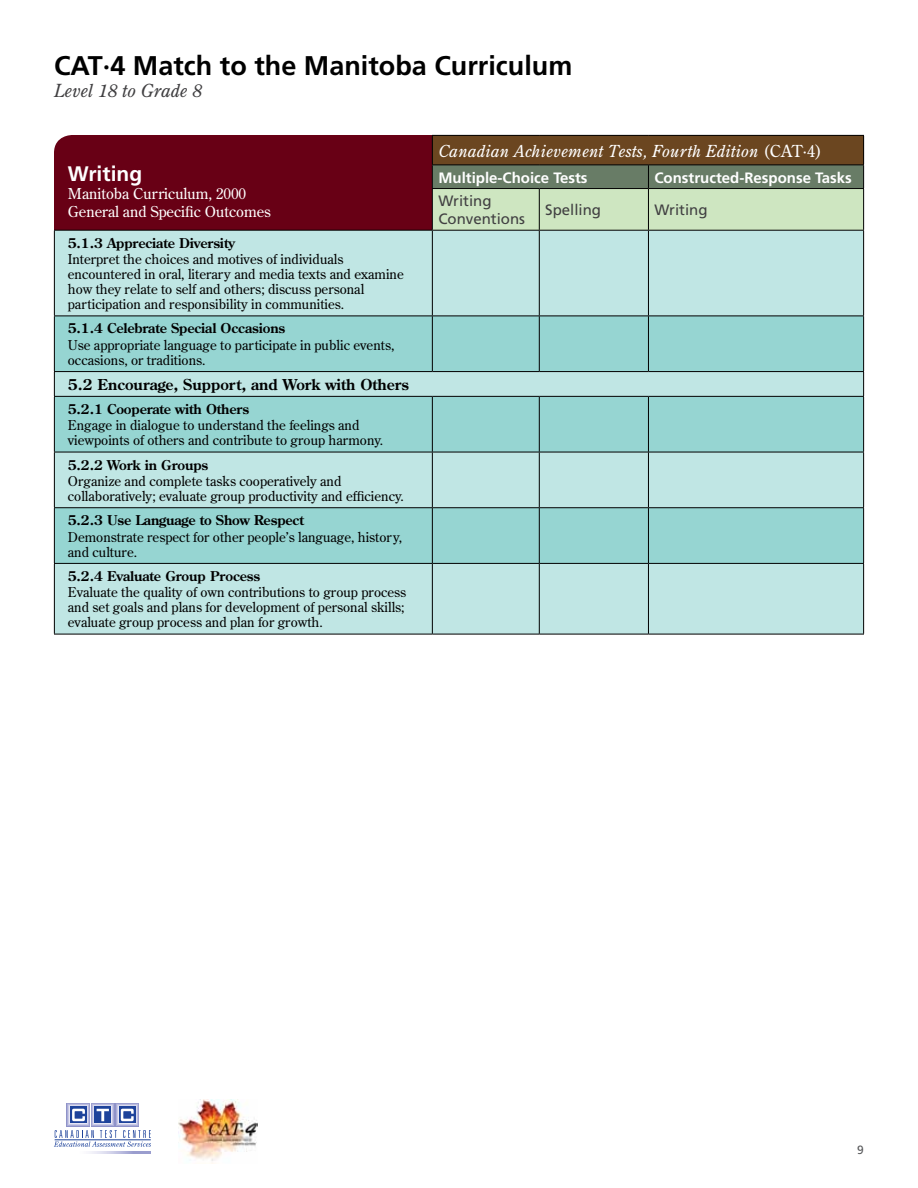
<style>
.page{position:relative;width:918px;height:1188px;background:#fff}
.page>*{position:absolute;margin:0;border:0;box-sizing:border-box;transform-origin:0 0}
.t1{font:700 27px "Frutiger";color:#000}
.t2{font:700 21px "Frutiger";color:#fff}
.t3{font:italic 18px "Century Old Style";color:#414042}
.t4{font:italic 16.5px "Century Old Style";letter-spacing:.01em;color:#fff}
.t5{font:15px/18px "Century Old Style";color:#fff}
.t6{font:700 15px "Frutiger";color:#fff}
.t7{font:700 15px "Century Old Style";color:#000}
.t8{font:15px/18px "Frutiger";color:#414042}
.t9{font:13.5px/15px "Century Old Style";color:#000}
.t10{font:700 13.5px "Century Old Style";letter-spacing:-.01em;color:#000}
.t11{font:12px "Frutiger";color:#58595b}
.s1{font-style:normal}
</style>
<div class="page">
<svg style="left:90px;top:1152px;width:61px;height:2px"></svg>
<svg style="left:54px;top:1130px;width:97px;height:17px"></svg>
<div style="left:67px;top:1103px;width:23px;height:23px;background:#9da0d0"></div>
<div style="left:67px;top:1104px;width:22px;height:22px;background:#abadd7"></div>
<div style="left:68px;top:1104px;width:21px;height:22px;background:#a5a8d4"></div>
<div style="left:68px;top:1104px;width:21px;height:21px;background:#babbde"></div>
<div style="left:68px;top:1105px;width:20px;height:20px;background:#c9cae6"></div>
<div style="left:69px;top:1105px;width:19px;height:20px;background:#c3c4e3"></div>
<div style="left:69px;top:1105px;width:19px;height:19px;background:#d9daee"></div>
<div style="left:69px;top:1106px;width:18px;height:18px;background:#e7e7f4"></div>
<div style="left:70px;top:1106px;width:17px;height:18px;background:#e3e4f3"></div>
<div style="left:116px;top:1103px;width:23px;height:23px;background:#9da0d0"></div>
<div style="left:116px;top:1104px;width:22px;height:22px;background:#a5a8d4"></div>
<div style="left:117px;top:1104px;width:21px;height:21px;background:#babbde"></div>
<div style="left:117px;top:1105px;width:20px;height:20px;background:#c3c4e3"></div>
<div style="left:118px;top:1105px;width:19px;height:19px;background:#d9daee"></div>
<div style="left:118px;top:1106px;width:18px;height:18px;background:#e3e4f3"></div>
<div style="left:91px;top:1103px;width:23px;height:23px;background:#9da0d0"></div>
<div style="left:92px;top:1104px;width:22px;height:22px;background:#a5a8d4"></div>
<div style="left:92px;top:1104px;width:21px;height:21px;background:#babbde"></div>
<div style="left:93px;top:1105px;width:20px;height:20px;background:#c3c4e3"></div>
<div style="left:93px;top:1105px;width:19px;height:19px;background:#d9daee"></div>
<div style="left:94px;top:1106px;width:18px;height:18px;background:#e7e7f4"></div>
<div style="left:94px;top:1106px;width:17px;height:18px;background:#e3e4f3"></div>
<svg style="left:70px;top:1106px;width:17px;height:17px"></svg>
<svg style="left:72px;top:1109px;width:13px;height:12px"></svg>
<svg style="left:119px;top:1106px;width:17px;height:17px"></svg>
<svg style="left:121px;top:1109px;width:13px;height:12px"></svg>
<svg style="left:94px;top:1106px;width:17px;height:17px"></svg>
<svg style="left:97px;top:1109px;width:12px;height:12px"></svg>
<hr style="left:55px;top:1140px;width:96px;height:1px;background:#1e439b">
<img style="left:178px;top:1100px;width:79px;height:63px">
<div style="left:55px;top:231px;width:808px;height:403px;background:#c0e6e4"></div>
<svg style="left:55px;top:317px;width:808px;height:246px;background:#a2d9d6"></svg>
<hr style="left:54px;top:230px;width:378px;height:1px;background:#000">
<hr style="left:54px;top:231px;width:1px;height:85px;background:#000">
<hr style="left:432px;top:230px;width:107px;height:1px;background:#000">
<hr style="left:432px;top:231px;width:1px;height:85px;background:#000">
<hr style="left:539px;top:230px;width:109px;height:1px;background:#000">
<hr style="left:539px;top:231px;width:1px;height:85px;background:#000">
<hr style="left:648px;top:230px;width:216px;height:1px;background:#000">
<hr style="left:648px;top:231px;width:1px;height:85px;background:#000">
<hr style="left:863px;top:231px;width:1px;height:85px;background:#000">
<hr style="left:54px;top:316px;width:378px;height:1px;background:#000">
<hr style="left:54px;top:316px;width:1px;height:55px;background:#000">
<hr style="left:432px;top:316px;width:107px;height:1px;background:#000">
<hr style="left:432px;top:316px;width:1px;height:55px;background:#000">
<hr style="left:539px;top:316px;width:109px;height:1px;background:#000">
<hr style="left:539px;top:316px;width:1px;height:55px;background:#000">
<hr style="left:648px;top:316px;width:216px;height:1px;background:#000">
<hr style="left:648px;top:316px;width:1px;height:55px;background:#000">
<hr style="left:863px;top:316px;width:1px;height:55px;background:#000">
<hr style="left:54px;top:371px;width:378px;height:1px;background:#000">
<svg style="left:54px;top:372px;width:1px;height:24px"></svg>
<hr style="left:432px;top:371px;width:107px;height:1px;background:#000">
<hr style="left:539px;top:371px;width:109px;height:1px;background:#000">
<hr style="left:648px;top:371px;width:216px;height:1px;background:#000">
<svg style="left:863px;top:372px;width:1px;height:24px"></svg>
<hr style="left:54px;top:396px;width:378px;height:1px;background:#000">
<hr style="left:54px;top:397px;width:1px;height:55px;background:#000">
<hr style="left:432px;top:396px;width:107px;height:1px;background:#000">
<hr style="left:432px;top:397px;width:1px;height:55px;background:#000">
<hr style="left:539px;top:396px;width:109px;height:1px;background:#000">
<hr style="left:539px;top:397px;width:1px;height:55px;background:#000">
<hr style="left:648px;top:396px;width:216px;height:1px;background:#000">
<hr style="left:648px;top:397px;width:1px;height:55px;background:#000">
<hr style="left:863px;top:397px;width:1px;height:55px;background:#000">
<hr style="left:54px;top:452px;width:378px;height:1px;background:#000">
<hr style="left:54px;top:452px;width:1px;height:55px;background:#000">
<hr style="left:432px;top:452px;width:107px;height:1px;background:#000">
<hr style="left:432px;top:452px;width:1px;height:55px;background:#000">
<hr style="left:539px;top:452px;width:109px;height:1px;background:#000">
<hr style="left:539px;top:452px;width:1px;height:55px;background:#000">
<hr style="left:648px;top:452px;width:216px;height:1px;background:#000">
<hr style="left:648px;top:452px;width:1px;height:55px;background:#000">
<hr style="left:863px;top:452px;width:1px;height:55px;background:#000">
<hr style="left:54px;top:507px;width:378px;height:1px;background:#000">
<hr style="left:54px;top:508px;width:1px;height:55px;background:#000">
<hr style="left:432px;top:507px;width:107px;height:1px;background:#000">
<hr style="left:432px;top:508px;width:1px;height:55px;background:#000">
<hr style="left:539px;top:507px;width:109px;height:1px;background:#000">
<hr style="left:539px;top:508px;width:1px;height:55px;background:#000">
<hr style="left:648px;top:507px;width:216px;height:1px;background:#000">
<hr style="left:648px;top:508px;width:1px;height:55px;background:#000">
<hr style="left:863px;top:508px;width:1px;height:55px;background:#000">
<hr style="left:54px;top:563px;width:378px;height:1px;background:#000">
<hr style="left:54px;top:564px;width:1px;height:70px;background:#000">
<hr style="left:432px;top:563px;width:107px;height:1px;background:#000">
<hr style="left:432px;top:564px;width:1px;height:70px;background:#000">
<hr style="left:539px;top:563px;width:109px;height:1px;background:#000">
<hr style="left:539px;top:564px;width:1px;height:70px;background:#000">
<hr style="left:648px;top:563px;width:216px;height:1px;background:#000">
<hr style="left:648px;top:564px;width:1px;height:70px;background:#000">
<hr style="left:863px;top:564px;width:1px;height:70px;background:#000">
<hr style="left:54px;top:634px;width:378px;height:1px;background:#000">
<hr style="left:432px;top:634px;width:107px;height:1px;background:#000">
<hr style="left:539px;top:634px;width:109px;height:1px;background:#000">
<hr style="left:648px;top:634px;width:216px;height:1px;background:#000">
<svg style="left:54px;top:135px;width:810px;height:95px;background:#7e4f48"></svg>
<hr style="left:432px;top:188px;width:107px;height:1px;background:#000">
<hr style="left:432px;top:189px;width:1px;height:41px;background:#000">
<hr style="left:539px;top:188px;width:109px;height:1px;background:#000">
<hr style="left:539px;top:189px;width:1px;height:41px;background:#000">
<hr style="left:648px;top:188px;width:216px;height:1px;background:#000">
<hr style="left:648px;top:189px;width:1px;height:41px;background:#000">
<hr style="left:863px;top:189px;width:1px;height:41px;background:#000">
<h1 class="t1" style="left:54px;top:50px;width:520px">CAT∙4 Match to the Manitoba Curriculum</h1>
<h3 class="t3" style="left:54px;top:79px;width:150px">Level 18 to Grade 8</h3>
<h2 class="t2" style="left:68px;top:161px;width:76px">Writing</h2>
<p class="t5" style="left:68px;top:184px;width:205px">Manitoba Curriculum, 2000<br>General and Specific Outcomes</p>
<p class="t10" style="left:68px;top:234px;width:169px">5.1.3 Appreciate Diversity</p>
<p class="t9" style="left:68px;top:252px;width:337px">Interpret the choices and motives of individuals encountered in oral, literary and media texts and examine how they relate to self and others; discuss personal participation and responsibility in communities.</p>
<p class="t10" style="left:68px;top:320px;width:219px">5.1.4 Celebrate Special Occasions</p>
<p class="t9" style="left:68px;top:337px;width:328px">Use appropriate language to participate in public events, occasions, or traditions.</p>
<p class="t7" style="left:68px;top:374px;width:343px">5.2 Encourage, Support, and Work with Others</p>
<p class="t10" style="left:68px;top:400px;width:183px">5.2.1 Cooperate with Others</p>
<p class="t9" style="left:68px;top:418px;width:317px">Engage in dialogue to understand the feelings and viewpoints of others and contribute to group harmony.</p>
<p class="t10" style="left:68px;top:456px;width:142px">5.2.2 Work in Groups</p>
<p class="t9" style="left:68px;top:473px;width:338px">Organize and complete tasks cooperatively and collaboratively; evaluate group productivity and efficiency.</p>
<p class="t10" style="left:68px;top:511px;width:238px">5.2.3 Use Language to Show Respect</p>
<p class="t9" style="left:68px;top:529px;width:336px">Demonstrate respect for other people’s language, history, and culture.</p>
<p class="t10" style="left:68px;top:567px;width:194px">5.2.4 Evaluate Group Process</p>
<p class="t9" style="left:68px;top:585px;width:340px">Evaluate the quality of own contributions to group process and set goals and plans for development of personal skills; evaluate group process and plan for growth.</p>
<p class="t4" style="left:438px;top:140px;width:385px">Canadian Achievement Tests, Fourth Edition <span class="s1">(CAT·4)</span></p>
<p class="t6" style="left:438px;top:169px;width:151px">Multiple-Choice Tests</p>
<p class="t6" style="left:654px;top:169px;width:199px">Constructed-Response Tasks</p>
<p class="t8" style="left:438px;top:192px;width:88px">Writing<br>Conventions</p>
<p class="t8" style="left:545px;top:201px;width:57px">Spelling</p>
<p class="t8" style="left:654px;top:201px;width:55px">Writing</p>
<p class="t11" style="left:857px;top:1142px;width:8px">9</p>
</div>
